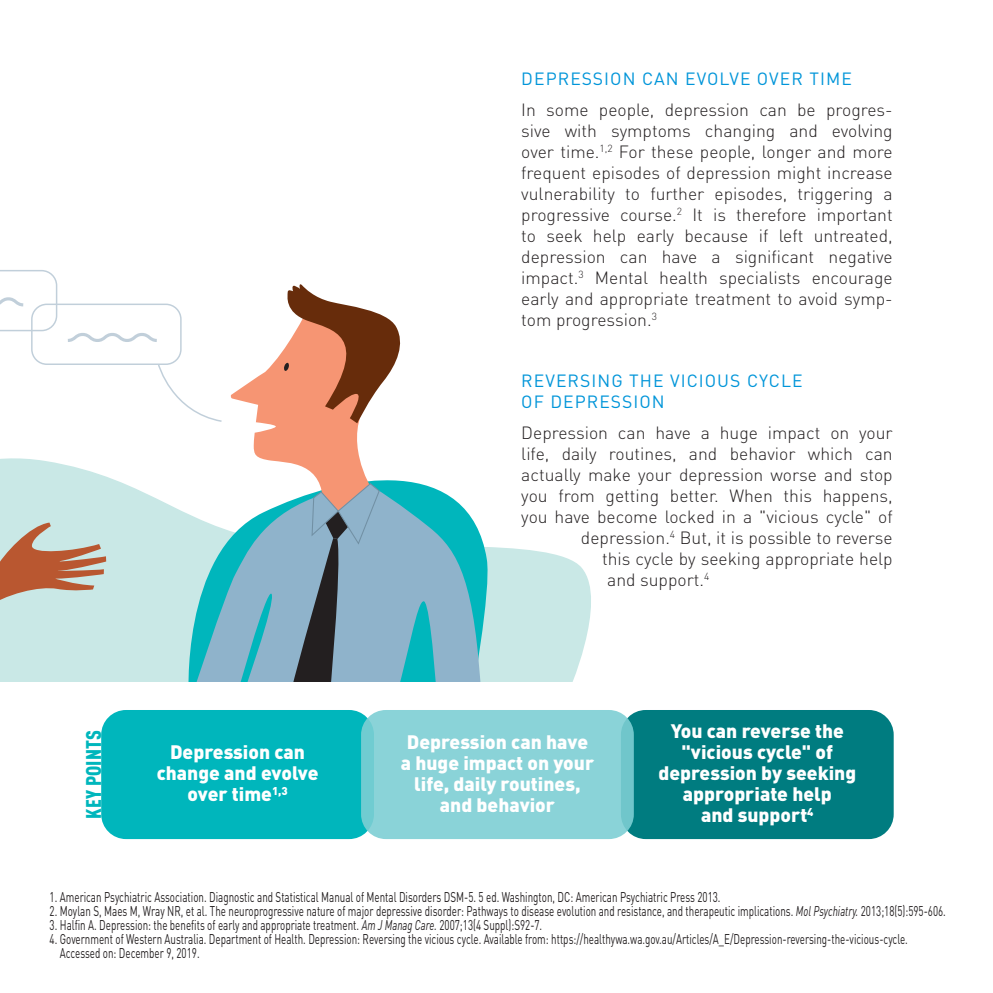
<style>
.page{position:relative;width:993px;height:993px;background:#fff}
.page>*{position:absolute;margin:0;border:0;box-sizing:border-box;transform-origin:0 0}
.t1{font:900 21px "DIN Cond";letter-spacing:.01em;color:#00b6bc}
.t2{font:900 19.25px/21px "DIN";color:#fff;text-align:center}
.t3{font:300 17.5px/21px "DIN";color:#231f20;text-align:justify}
.t4{font:17.5px/21px "DIN";letter-spacing:.06em;color:#0095d9}
.t5{font:14px/14px "DIN";color:#231f20;scale:.7 1}
.s1{font-style:italic}
</style>
<div class="page">
<svg style="left:0;top:458px;width:591px;height:223px;fill:#c9e8e6"></svg>
<svg style="left:180px;top:458px;width:311px;height:223px"></svg>
<svg style="left:0;top:522px;width:106px;height:112px;background:#c3b7a8"></svg>
<svg style="left:190px;top:490px;width:291px;height:191px;background:#6ac0cc"></svg>
<div style="left:31px;top:303px;width:150px;height:62px;border:1px solid #c1cfda;border-radius:15px"></div>
<svg style="left:157px;top:363px;width:65px;height:59px"></svg>
<svg style="left:67px;top:333px;width:90px;height:9px"></svg>
<svg style="left:0;top:270px;width:57px;height:61px"></svg>
<svg style="left:230px;top:284px;width:175px;height:397px"></svg>
<div style="left:620px;top:709px;width:273px;height:129px;background:#007c80;border-radius:25px"></div>
<div style="left:101px;top:709px;width:273px;height:129px;background:#00b6bc;border-radius:25px"></div>
<svg style="left:361px;top:709px;width:272px;height:129px;background:#88d2d7"></svg>
<p class="t4" style="left:521px;top:68px;width:332px">DEPRESSION CAN EVOLVE OVER TIME</p>
<p class="t3" style="left:521px;top:99px;width:373px">In some people, depression can be progres&shy;sive with symptoms changing and evolving over time.<sup>1,2</sup> For these people, longer and more frequent episodes of depression might increase vulnerability to further episodes, triggering a progressive course.<sup>2</sup> It is therefore important to seek help early because if left untreated, depression can have a significant negative impact.<sup>3</sup> Mental health specialists encourage early and appropriate treatment to avoid symp&shy;tom progression.<sup>3</sup></p>
<p class="t4" style="left:521px;top:369px;width:283px">REVERSING THE VICIOUS CYCLE<br>OF DEPRESSION</p>
<p class="t3" style="left:521px;top:421px;width:373px">Depression can have a huge impact on your</p>
<p class="t3" style="left:521px;top:442px;width:373px">life, daily routines, and behavior which can</p>
<p class="t3" style="left:521px;top:463px;width:373px">actually make your depression worse and stop</p>
<p class="t3" style="left:521px;top:484px;width:373px">you from getting better. When this happens,</p>
<p class="t3" style="left:521px;top:505px;width:373px">you have become locked in a "vicious cycle" of</p>
<p class="t3" style="left:580px;top:526px;width:313px">depression.<sup>4</sup> But, it is possible to reverse</p>
<p class="t3" style="left:601px;top:547px;width:292px">this cycle by seeking appropriate help</p>
<p class="t3" style="left:607px;top:568px;width:104px">and support.<sup>4</sup></p>
<p class="t1" style="left:80px;top:818px;width:91px;rotate:-90deg">KEY POINTS</p>
<p class="t2" style="left:658px;top:719px;width:199px">You can reverse the "vicious cycle" of depression by seeking appropriate help<br>and support<sup>4</sup></p>
<p class="t2" style="left:157px;top:740px;width:163px">Depression can change and evolve over time<sup>1,3</sup></p>
<p class="t2" style="left:400px;top:730px;width:195px">Depression can have a huge impact on your life, daily routines, and behavior</p>
<p class="t5" style="left:50px;top:889px;width:959px">1. American Psychiatric Association. Diagnostic and Statistical Manual of Mental Disorders DSM-5. 5 ed. Washington, DC: American Psychiatric Press 2013.</p>
<p class="t5" style="left:50px;top:903px;width:1281px">2. Moylan S, Maes M, Wray NR, et al. The neuroprogressive nature of major depressive disorder: Pathways to disease evolution and resistance, and therapeutic implications. <span class="s1">Mol Psychiatry.</span> 2013;18(5):595-606.</p>
<p class="t5" style="left:50px;top:917px;width:705px">3. Halfin A. Depression: the benefits of early and appropriate treatment. <span class="s1">Am J Manag Care.</span> 2007;13(4 Suppl):S92-7.</p>
<p class="t5" style="left:60px;top:931px;width:1212px;text-indent:-10px">4. Government of Western Australia. Department of Health. Depression: Reversing the vicious cycle. Available from: https://healthywa.wa.gov.au/Articles/A_E/Depression-reversing-the-vicious-cycle.<br>Accessed on: December 9, 2019.</p>
</div>
